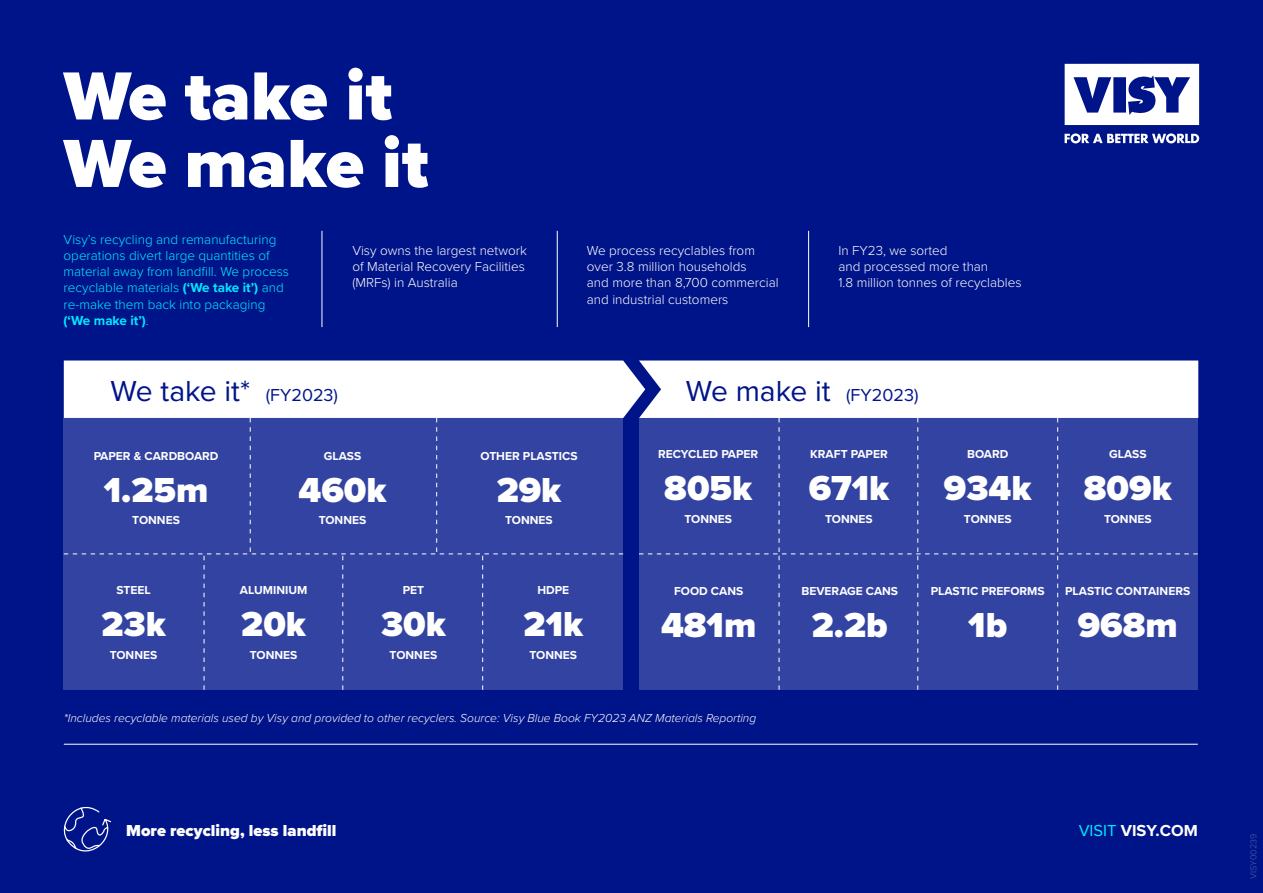
<style>
.page{position:relative;width:1263px;height:893px;background:#001489}
.page>*{position:absolute;margin:0;border:0;box-sizing:border-box;transform-origin:0 0}
.t1{font:900 70.5px/67.5px "Proxima Nova";color:#fff}
.t2{font:900 36px "Proxima Nova";color:#fff}
.t3{font:30px "Proxima Nova";color:#001489}
.t4{font:900 16.5px "Proxima Nova";color:#fff}
.t5{font:700 16.5px "Proxima Nova";color:#fff}
.t6{font:300 13.5px/16.2px "Proxima Nova";color:#fff}
.t7{font:300 13.5px/16.2px "Proxima Nova";color:#00e9ff}
.t8{font:700 12px "Proxima Nova";color:#fff}
.t9{font:italic 300 12px "Proxima Nova";color:#fff}
.t10{font:300 9px "Proxima Nova";color:#4d5bac}
.s1{font-weight:700}
.s2{font-size:18px}
.s3{font-weight:400;color:#00e9ff}
</style>
<div class="page">
<svg style="left:63px;top:806px;width:49px;height:46px"></svg>
<svg style="left:64px;top:360px;width:1134px;height:330px;background:#5663b1"></svg>
<hr style="left:322px;top:231px;width:1px;height:96px;background:#fff">
<hr style="left:808px;top:231px;width:1px;height:96px;background:#fff">
<hr style="left:557px;top:231px;width:1px;height:96px;background:#fff">
<hr style="left:64px;top:744px;width:1134px;height:1px;background:#fff">
<svg style="left:1064px;top:133px;width:135px;height:10px"></svg>
<svg style="left:1065px;top:64px;width:134px;height:61px"></svg>
<h1 class="t1" style="left:64px;top:62px;width:366px">We take it<br>We make it</h1>
<p class="t7" style="left:64px;top:230px;width:227px">Visy’s recycling and remanufacturing operations divert large quantities of material away from landfill. We process recyclable materials <span class="s1">(‘We take it’)</span> and re-make them back into packaging <span class="s1">(‘We make it’)</span>.</p>
<p class="t6" style="left:352px;top:242px;width:176px">Visy owns the largest network of Material Recovery Facilities (MRFs) in Australia</p>
<p class="t6" style="left:587px;top:242px;width:193px">We process recyclables from over 3.8 million households<br>and more than 8,700 commercial and industrial customers</p>
<p class="t6" style="left:838px;top:242px;width:185px">In FY23, we sorted<br>and processed more than<br>1.8 million tonnes of recyclables</p>
<h3 class="t3" style="left:111px;top:369px;width:229px">We take it* <span class="s2">(FY2023)</span></h3>
<h3 class="t3" style="left:686px;top:369px;width:234px">We make it <span class="s2">(FY2023)</span></h3>
<p class="t8" style="left:94px;top:447px;width:126px">PAPER &amp; CARDBOARD</p>
<h2 class="t2" style="left:104px;top:463px;width:106px">1.25m</h2>
<p class="t8" style="left:132px;top:511px;width:49px">TONNES</p>
<p class="t8" style="left:324px;top:447px;width:39px">GLASS</p>
<h2 class="t2" style="left:298px;top:463px;width:90px">460k</h2>
<p class="t8" style="left:319px;top:511px;width:49px">TONNES</p>
<p class="t8" style="left:480px;top:447px;width:99px">OTHER PLASTICS</p>
<h2 class="t2" style="left:497px;top:463px;width:66px">29k</h2>
<p class="t8" style="left:505px;top:511px;width:49px">TONNES</p>
<p class="t8" style="left:658px;top:445px;width:102px">RECYCLED PAPER</p>
<h2 class="t2" style="left:664px;top:462px;width:89px">805k</h2>
<p class="t8" style="left:684px;top:510px;width:49px">TONNES</p>
<p class="t8" style="left:810px;top:445px;width:79px">KRAFT PAPER</p>
<h2 class="t2" style="left:809px;top:462px;width:82px">671k</h2>
<p class="t8" style="left:825px;top:510px;width:49px">TONNES</p>
<p class="t8" style="left:967px;top:445px;width:43px">BOARD</p>
<h2 class="t2" style="left:944px;top:462px;width:89px">934k</h2>
<p class="t8" style="left:964px;top:510px;width:49px">TONNES</p>
<p class="t8" style="left:1109px;top:445px;width:39px">GLASS</p>
<h2 class="t2" style="left:1084px;top:462px;width:89px">809k</h2>
<p class="t8" style="left:1104px;top:510px;width:49px">TONNES</p>
<p class="t8" style="left:116px;top:581px;width:36px">STEEL</p>
<h2 class="t2" style="left:101px;top:597px;width:66px">23k</h2>
<p class="t8" style="left:110px;top:646px;width:49px">TONNES</p>
<p class="t8" style="left:240px;top:581px;width:69px">ALUMINIUM</p>
<h2 class="t2" style="left:241px;top:597px;width:66px">20k</h2>
<p class="t8" style="left:250px;top:646px;width:49px">TONNES</p>
<p class="t8" style="left:403px;top:581px;width:23px">PET</p>
<h2 class="t2" style="left:381px;top:597px;width:66px">30k</h2>
<p class="t8" style="left:390px;top:646px;width:49px">TONNES</p>
<p class="t8" style="left:537px;top:581px;width:33px">HDPE</p>
<h2 class="t2" style="left:524px;top:597px;width:61px">21k</h2>
<p class="t8" style="left:530px;top:646px;width:49px">TONNES</p>
<p class="t8" style="left:674px;top:582px;width:71px">FOOD CANS</p>
<h2 class="t2" style="left:661px;top:598px;width:97px">481m</h2>
<p class="t9" style="left:64px;top:709px;width:694px">*Includes recyclable materials used by Visy and provided to other recyclers. Source: Visy Blue Book FY2023 ANZ Materials Reporting</p>
<p class="t8" style="left:801px;top:582px;width:98px">BEVERAGE CANS</p>
<h2 class="t2" style="left:812px;top:598px;width:77px">2.2b</h2>
<p class="t8" style="left:931px;top:582px;width:115px">PLASTIC PREFORMS</p>
<h2 class="t2" style="left:968px;top:598px;width:40px">1b</h2>
<p class="t8" style="left:1065px;top:582px;width:127px">PLASTIC CONTAINERS</p>
<h2 class="t2" style="left:1078px;top:598px;width:101px">968m</h2>
<p class="t4" style="left:126px;top:818px;width:212px">More recycling, less landfill</p>
<p class="t5" style="left:1079px;top:818px;width:121px"><span class="s3">VISIT</span> VISY.COM</p>
<p class="t10" style="left:1247px;top:879px;width:46px;rotate:-90deg">VISY00239</p>
</div>
